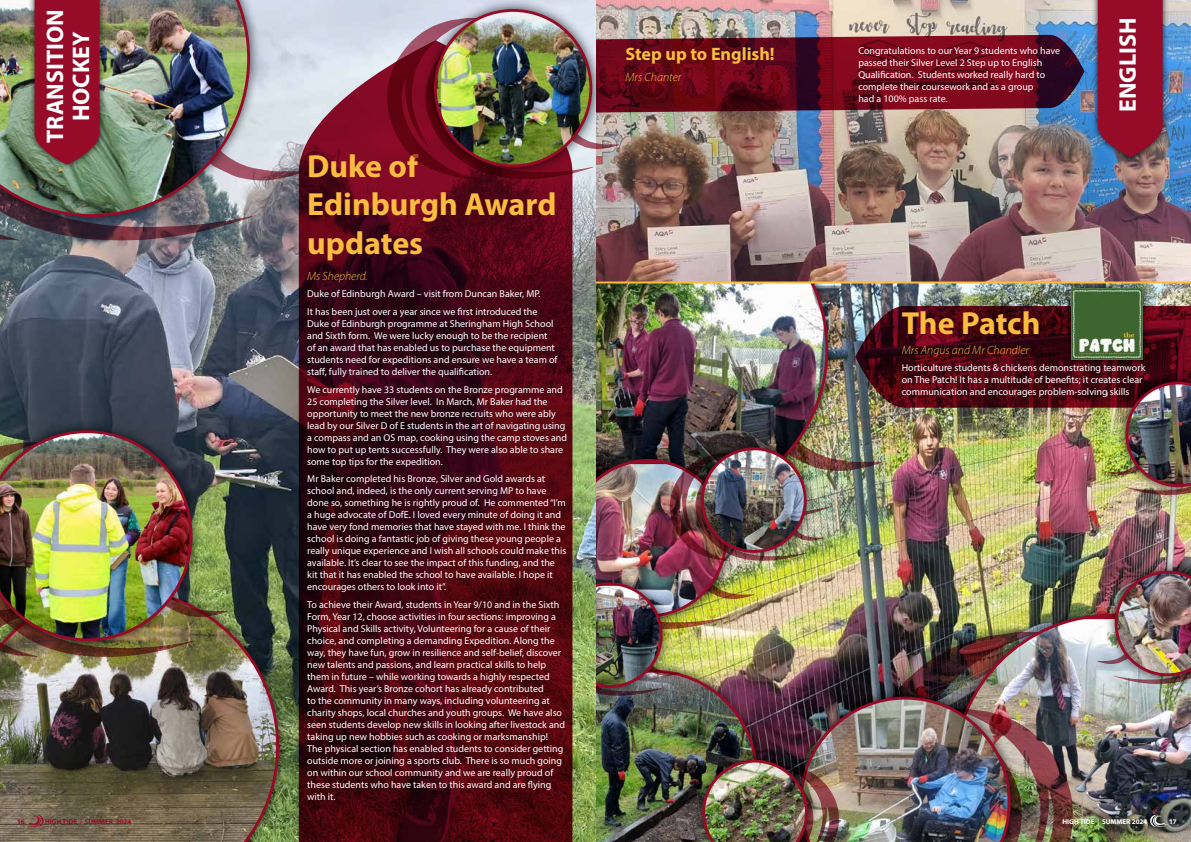
<style>
.page{position:relative;width:1191px;height:842px;background:#fff}
.page>*{position:absolute;margin:0;border:0;box-sizing:border-box;transform-origin:0 0}
.t1{font:700 32px/38.4px "Myriad Pro";color:#fbbc40}
.t2{font:700 24px/26px "Myriad Pro";color:#fff;text-align:center}
.t3{font:700 18px "Myriad Pro";color:#fbbc40}
.t4{font:italic 300 12px "Myriad Pro";color:#fbbc40}
.t5{font:10px/12px "Myriad Pro";color:#fff}
.t6{font:700 7px "Myriad Pro";color:#960b28}
.t7{font:700 7px "Myriad Pro";color:#fff}
.s1{font-weight:400}
</style>
<div class="page">
<img style="left:595px;top:283px;width:232px;height:23px">
<img style="left:595px;top:0;width:596px;height:281px">
<img style="left:0;top:0;width:595px;height:622px">
<svg style="left:25px;top:0;width:279px;height:241px;background:#a2a0aa"></svg>
<svg style="left:0;top:228px;width:25px;height:13px"></svg>
<div style="left:0;top:0;width:261px;height:228px;background:#000;opacity:.75"></div>
<img style="left:0;top:0;width:250px;height:217px">
<svg style="left:299px;top:40px;width:273px;height:802px;background:#480e1c"></svg>
<div style="left:28px;top:0;width:78px;height:171px;background:#000;opacity:.75"></div>
<div style="left:35px;top:0;width:64px;height:165px;background:#960b28"></div>
<svg style="left:290px;top:622px;width:43px;height:220px;background:#371715"></svg>
<div style="left:0;top:577px;width:290px;height:265px;background:#000;opacity:.75"></div>
<img style="left:191px;top:588px;width:88px;height:254px">
<div style="left:1091px;top:0;width:78px;height:163px;background:#000;opacity:.75"></div>
<svg style="left:1097px;top:0;width:65px;height:157px;background:#90122f"></svg>
<img style="left:191px;top:453px;width:37px;height:204px">
<div style="left:0;top:419px;width:203px;height:233px;background:#000;opacity:.75"></div>
<img style="left:387px;top:18px;width:697px;height:161px">
<div style="left:423px;top:0;width:180px;height:178px;background:#000;opacity:.75"></div>
<img style="left:435px;top:10px;width:156px;height:155px">
<div style="left:434px;top:9px;width:158px;height:158px;border:3px solid #960b28;border-radius:50%"></div>
<div style="left:1063px;top:280px;width:87px;height:87px;background:#000;opacity:.75"></div>
<img style="left:1071px;top:288px;width:71px;height:18px">
<hr style="left:595px;top:281px;width:596px;height:2px;background:#fbbc40">
<img style="left:484px;top:306px;width:707px;height:536px">
<img style="left:0;top:432px;width:191px;height:410px">
<h2 class="t2" style="left:41px;top:143px;width:135px;rotate:-90deg">TRANSITION<br>HOCKEY</h2>
<h2 class="t2" style="left:1114px;top:112px;width:96px;rotate:-90deg">ENGLISH</h2>
<h3 class="t3" style="left:625px;top:42px;width:151px">Step up to English!</h3>
<p class="t4" style="left:625px;top:70px;width:57px">Mrs Chanter</p>
<p class="t5" style="left:858px;top:45px;width:203px">Congratulations to our Year 9 students who have passed their Silver Level 2 Step up to English Qualification. Students worked really hard to complete their coursework and as a group<br>had a 100% pass rate.</p>
<h1 class="t1" style="left:307px;top:146px;width:251px">Duke of<br>Edinburgh Award updates</h1>
<p class="t4" style="left:307px;top:268px;width:62px">Ms Shepherd.</p>
<p class="t5" style="left:307px;top:285px;width:235px;line-height:17.7px">Duke of Edinburgh Award – visit from Duncan Baker, MP.<br>It has been just over a year since we first introduced the</p>
<p class="t5" style="left:307px;top:317px;width:252px">Duke of Edinburgh programme at Sheringham High School and Sixth form. We were lucky enough to be the recipient of an award that has enabled us to purchase the equipment students need for expeditions and ensure we have a team of staff, fully trained to deliver the qualification.</p>
<p class="t5" style="left:307px;top:383px;width:261px">We currently have 33 students on the Bronze programme and 25 completing the Silver level. In March, Mr Baker had the opportunity to meet the new bronze recruits who were ably lead by our Silver D of E students in the art of navigating using a compass and an OS map, cooking using the camp stoves and how to put up tents successfully. They were also able to share some top tips for the expedition.</p>
<p class="t5" style="left:307px;top:473px;width:261px">Mr Baker completed his Bronze, Silver and Gold awards at school and, indeed, is the only current serving MP to have done so, something he is rightly proud of. He commented “I’m a huge advocate of DofE. I loved every minute of doing it and have very fond memories that have stayed with me. I think the school is doing a fantastic job of giving these young people a really unique experience and I wish all schools could make this available. It’s clear to see the impact of this funding, and the kit that it has enabled the school to have available. I hope it encourages others to look into it”.</p>
<p class="t5" style="left:307px;top:598px;width:259px">To achieve their Award, students in Year 9/10 and in the Sixth Form, Year 12, choose activities in four sections: improving a Physical and Skills activity, Volunteering for a cause of their choice, and completing a demanding Expedition. Along the way, they have fun, grow in resilience and self-belief, discover new talents and passions, and learn practical skills to help them in future – while working towards a highly respected Award. This year’s Bronze cohort has already contributed<br>to the community in many ways, including volunteering at charity shops, local churches and youth groups. We have also seen students develop new skills in looking after livestock and taking up new hobbies such as cooking or marksmanship!<br>The physical section has enabled students to consider getting outside more or joining a sports club. There is so much going on within our school community and we are really proud of these students who have taken to this award and are flying with it.</p>
<h1 class="t1" style="left:901px;top:302px;width:140px">The Patch</h1>
<p class="t4" style="left:901px;top:342px;width:129px">Mrs Angus and Mr Chandler</p>
<p class="t5" style="left:901px;top:362px;width:245px">Horticulture students &amp; chickens demonstrating teamwork on The Patch! It has a multitude of benefits; it creates clear communication and encourages problem-solving skills</p>
<p class="t6" style="left:17px;top:817px;width:9px">16</p>
<p class="t6" style="left:45px;top:817px;width:88px">HIGH TIDE <span class="s1">|</span> SUMMER 2024</p>
<p class="t7" style="left:1062px;top:817px;width:86px">HIGH TIDE <span class="s1">|</span> SUMMER 2024</p>
<p class="t7" style="left:1169px;top:817px;width:9px">17</p>
</div>
